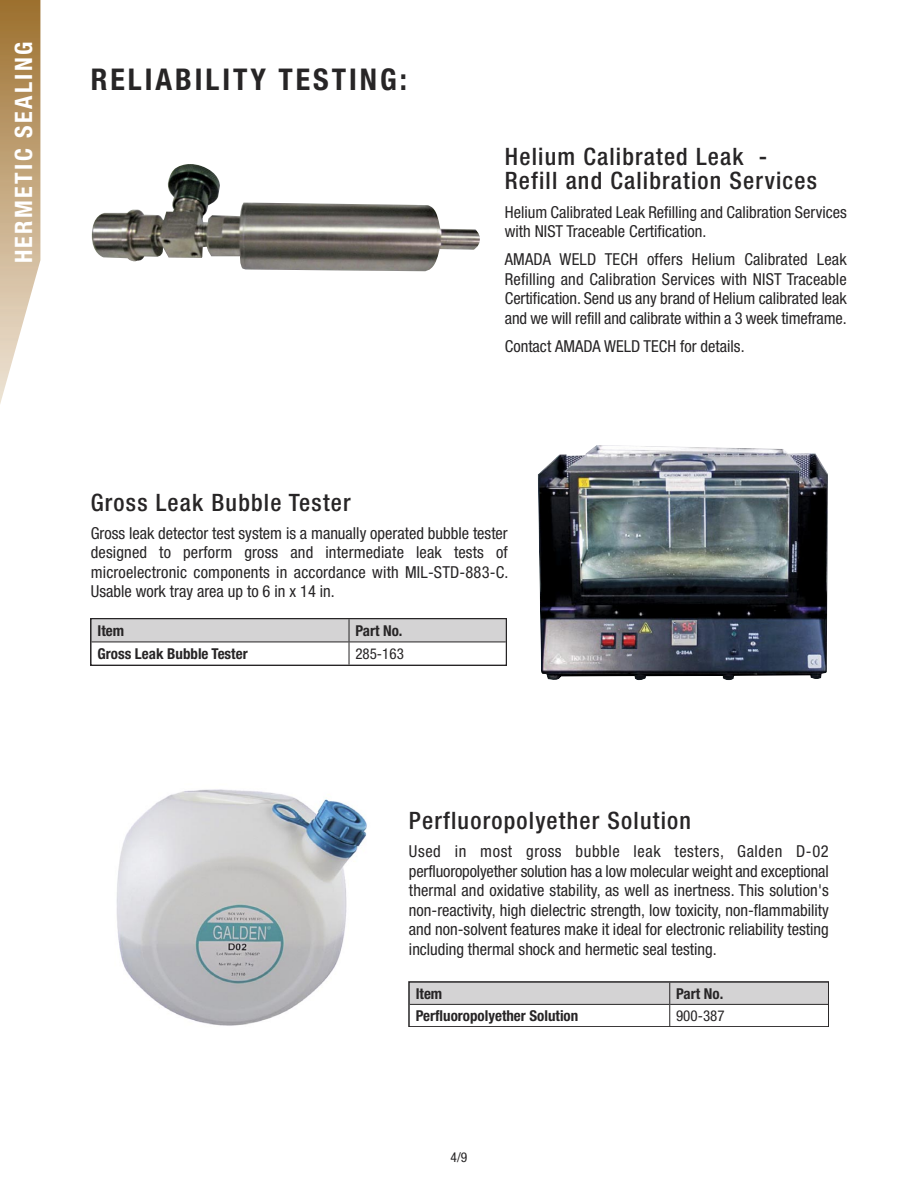
<style>
.page{position:relative;width:918px;height:1188px;background:#fff}
.page>*{position:absolute;margin:0;border:0;box-sizing:border-box;transform-origin:0 0}
.t1{font:700 condensed 30px "Helvetica Neue";letter-spacing:.1em;color:#272526}
.t2{font:500 condensed 24px/24px "Helvetica Neue";letter-spacing:.05em;color:#272526}
.t3{font:700 condensed 24px "Helvetica Neue";letter-spacing:.1em;color:#fff}
.t4{font:condensed 16.5px/19.5px "Helvetica Neue";color:#272526;text-align:justify}
.t5{font:700 condensed 15px "Helvetica Neue";color:#272526}
.t6{font:condensed 15px "Helvetica Neue";color:#272526}
.t7{font:condensed 13.5px "Helvetica Neue";color:#272526}
</style>
<div class="page">
<img style="left:0;top:0;width:40px;height:404px">
<img style="left:92px;top:164px;width:388px;height:107px">
<img style="left:538px;top:445px;width:290px;height:236px">
<img style="left:116px;top:789px;width:251px;height:237px">
<div style="left:409px;top:982px;width:261px;height:22px;background:#d4d3d4"></div>
<div style="left:670px;top:982px;width:159px;height:22px;background:#d4d3d4"></div>
<div style="left:409px;top:982px;width:420px;height:45px;border:2px solid #272526"></div>
<hr style="left:669px;top:983px;width:1px;height:43px;background:#272526">
<hr style="left:410px;top:1004px;width:259px;height:1px;background:#272526">
<hr style="left:670px;top:1004px;width:158px;height:1px;background:#272526">
<div style="left:91px;top:619px;width:258px;height:23px;background:#d4d3d4"></div>
<div style="left:349px;top:619px;width:158px;height:23px;background:#d4d3d4"></div>
<hr style="left:349px;top:619px;width:1px;height:46px;background:#272526">
<hr style="left:92px;top:642px;width:257px;height:1px;background:#272526">
<hr style="left:349px;top:642px;width:157px;height:1px;background:#272526">
<h2 class="t3" style="left:15px;top:263px;width:223px;rotate:-90deg">HERMETIC SEALING</h2>
<h1 class="t1" style="left:91px;top:68px;width:318px">RELIABILITY TESTING:</h1>
<h2 class="t2" style="left:505px;top:147px;width:314px">Helium Calibrated Leak -<br>Refill and Calibration Services</h2>
<p class="t4" style="left:505px;top:203px;width:343px">Helium Calibrated Leak Refilling and Calibration Services with NIST Traceable Certification.</p>
<p class="t4" style="left:505px;top:251px;width:343px">AMADA WELD TECH offers Helium Calibrated Leak Refilling and Calibration Services with NIST Traceable Certification. Send us any brand of Helium calibrated leak and we will refill and calibrate within a 3 week timeframe.</p>
<p class="t4" style="left:505px;top:338px;width:241px">Contact AMADA WELD TECH for details.</p>
<h2 class="t2" style="left:91px;top:492px;width:261px">Gross Leak Bubble Tester</h2>
<p class="t4" style="left:91px;top:525px;width:419px">Gross leak detector test system is a manually operated bubble tester designed to perform gross and intermediate leak tests of microelectronic components in accordance with MIL-STD-883-C.<br>Usable work tray area up to 6 in x 14 in.</p>
<p class="t5" style="left:98px;top:625px;width:28px">Item</p>
<p class="t5" style="left:355px;top:625px;width:49px">Part No.</p>
<p class="t5" style="left:98px;top:648px;width:152px">Gross Leak Bubble Tester</p>
<p class="t6" style="left:355px;top:648px;width:50px">285-163</p>
<h2 class="t2" style="left:409px;top:811px;width:284px">Perfluoropolyether Solution</h2>
<p class="t4" style="left:409px;top:843px;width:421px">Used in most gross bubble leak testers, Galden D-02 perfluoropolyether solution has a low molecular weight and exceptional thermal and oxidative stability, as well as inertness. This solution's non-reactivity, high dielectric strength, low toxicity, non-flammability and non-solvent features make it ideal for electronic reliability testing including thermal shock and hermetic seal testing.</p>
<p class="t5" style="left:416px;top:989px;width:28px">Item</p>
<p class="t5" style="left:676px;top:989px;width:49px">Part No.</p>
<p class="t5" style="left:416px;top:1011px;width:164px">Perfluoropolyether Solution</p>
<p class="t6" style="left:676px;top:1011px;width:50px">900-387</p>
<p class="t7" style="left:451px;top:1153px;width:18px">4/9</p>
</div>
